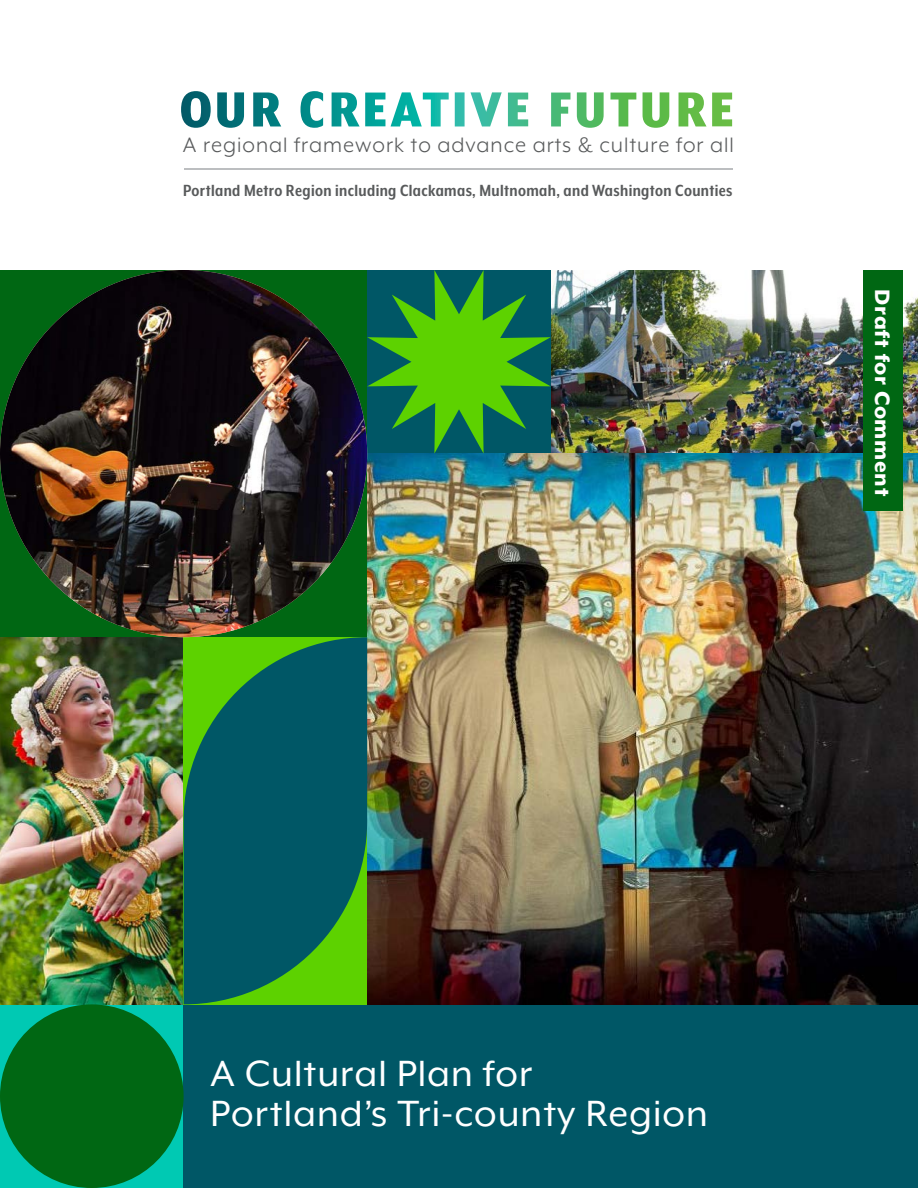
<style>
.page{position:relative;width:918px;height:1188px;background:#fff}
.page>*{position:absolute;margin:0;border:0;box-sizing:border-box;transform-origin:0 0}
.t1{font:42px/40.5px "Mr Eaves XL Mod OT";letter-spacing:.025em;color:#fff}
.t2{font:24px "Mr Eaves XL Mod OT";letter-spacing:.04em;color:#585a5b}
.Citation{font:800 24px "Mr Eaves XL Mod OT";letter-spacing:.025em;color:#fff}
.t3{font:700 18.6px "Mr Eaves XL Mod Nar OT";letter-spacing:.02em;color:#585a5b}
</style>
<div class="page">
<div style="left:0;top:270px;width:918px;height:918px;background:#006713"></div>
<div style="left:0;top:1004px;width:184px;height:184px;background:#00c9b3"></div>
<img style="left:0;top:637px;width:184px;height:367px">
<img style="left:551px;top:270px;width:367px;height:184px">
<div style="left:184px;top:1004px;width:734px;height:184px;background:#005766"></div>
<img style="left:367px;top:454px;width:551px;height:550px">
<img style="left:0;top:270px;width:367px;height:367px;border-radius:184px">
<div style="left:0;top:1004px;width:184px;height:184px;background:#006713;border-radius:50%"></div>
<svg style="left:367px;top:270px;width:184px;height:184px;background:#26893c"></svg>
<svg style="left:184px;top:637px;width:183px;height:367px;background:#137150"></svg>
<svg style="left:181px;top:91px;width:551px;height:37px"></svg>
<hr style="left:184px;top:168px;width:548px;height:1px;background:#bcbec0">
<div style="left:863px;top:270px;width:40px;height:241px;background:#006713"></div>
<p class="t2" style="left:183px;top:131px;width:552px">A regional framework to advance arts &amp; culture for all</p>
<p class="t3" style="left:183px;top:181px;width:551px">Portland Metro Region including Clackamas, Multnomah, and Washington Counties</p>
<p class="Citation" style="left:896px;top:289px;width:208px;rotate:90deg">Draft for Comment</p>
<h1 class="t1" style="left:211px;top:1053px;width:499px">A Cultural Plan for<br>Portland’s Tri-county Region</h1>
</div>
